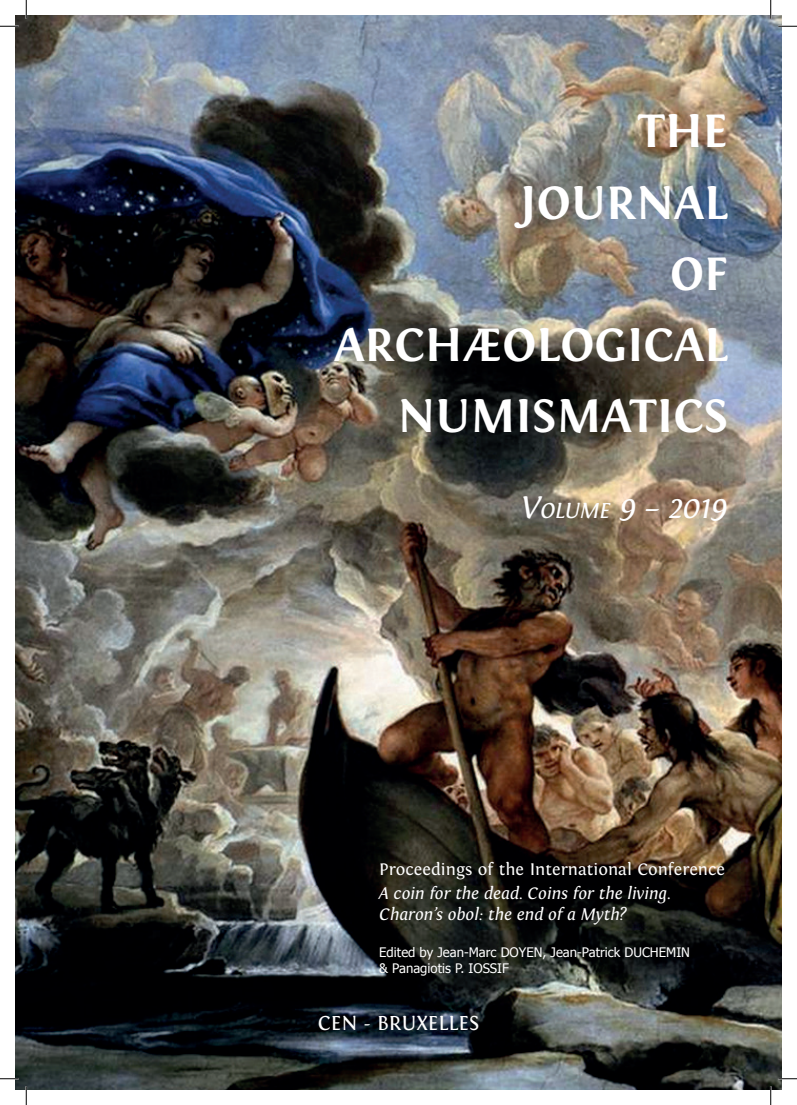
<style>
.page{position:relative;width:797px;height:1105px;background:#fff}
.page>*{position:absolute;margin:0;border:0;box-sizing:border-box;transform-origin:0 0}
.t1{font:700 48.75px/71.2px "Fontin";color:#fff;text-align:right}
.t2{font:italic 32.5px "Fontin";color:#fff}
.t3{font:21.25px "Fontin";color:#fff}
.t4{font:17.5px/24.5px "Fontin";color:#fff}
.t5{font:italic 17.5px "Fontin";color:#fff}
.t6{font:13.12px/15.8px "Tahoma";color:#fff}
.s1{font-size:22.75px}
.s2{font-style:italic}
</style>
<div class="page">
<img style="left:16px;top:16px;width:765px;height:1073px">
<svg style="left:0;top:25px;width:19px;height:2px"></svg>
<svg style="left:778px;top:25px;width:19px;height:2px"></svg>
<svg style="left:0;top:1078px;width:19px;height:1px"></svg>
<svg style="left:778px;top:1078px;width:19px;height:1px"></svg>
<svg style="left:25px;top:0;width:2px;height:19px"></svg>
<svg style="left:25px;top:1086px;width:2px;height:19px"></svg>
<svg style="left:770px;top:0;width:1px;height:19px"></svg>
<svg style="left:770px;top:1086px;width:1px;height:19px"></svg>
<p class="t1" style="left:334px;top:95px;width:395px">THE<br>JOURNAL<br>OF<br>ARCHÆOLOGICAL<br>NUMISMATICS</p>
<p class="t2" style="left:521px;top:489px;width:208px">V<span class="s1">OLUME</span> 9 – 2019</p>
<p class="t4" style="left:379px;top:857px;width:347px">Proceedings of the International Conference<br><span class="s2">A coin for the dead. Coins for the living.</span></p>
<p class="t5" style="left:379px;top:905px;width:249px">Charon’s obol: the end of a Myth?</p>
<p class="t6" style="left:379px;top:944px;width:312px">Edited by Jean-Marc DOYEN, Jean-Patrick DUCHEMIN &amp; Panagiotis P. IOSSIF</p>
<p class="t3" style="left:318px;top:1011px;width:163px">CEN - BRUXELLES</p>
</div>
